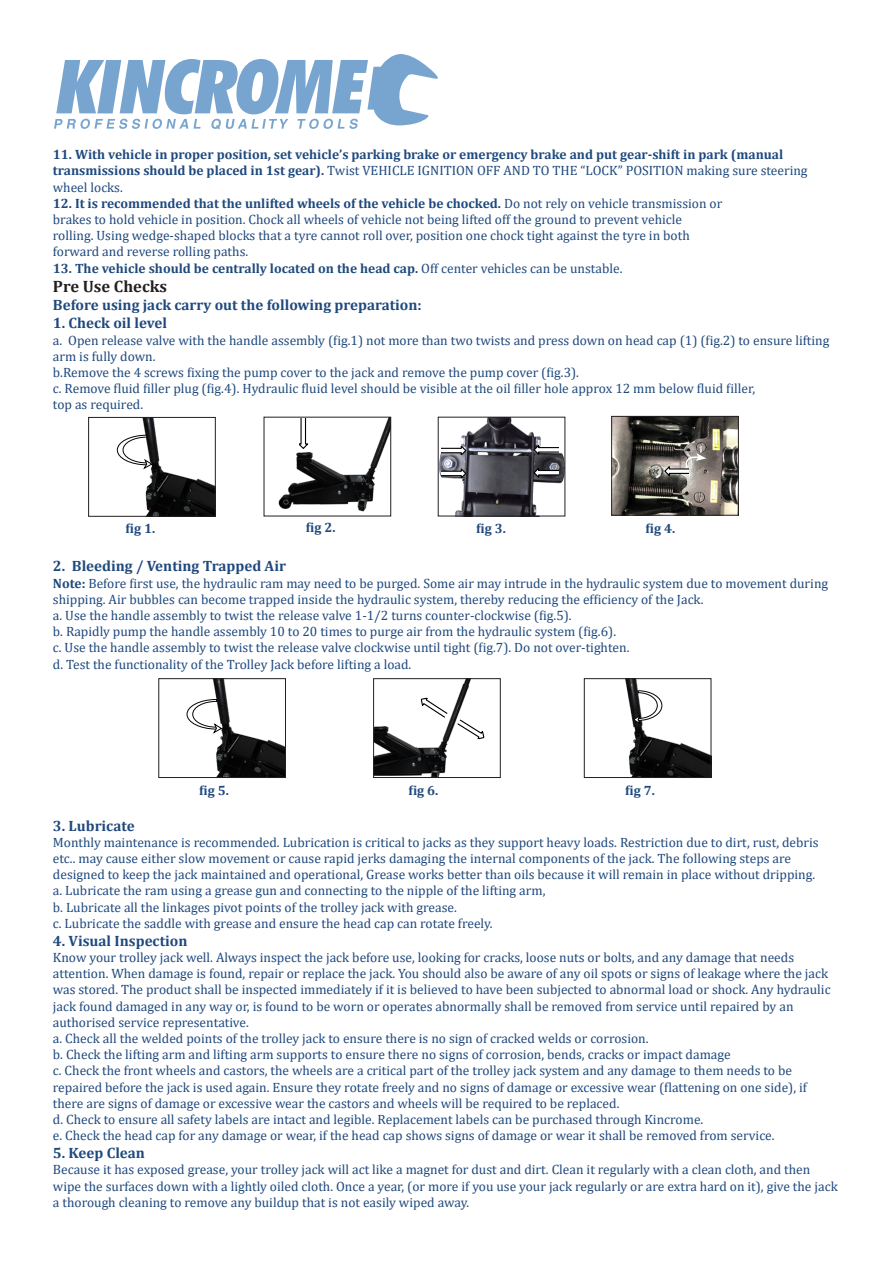
<style>
.page{position:relative;width:893px;height:1263px;background:#fff}
.page>*{position:absolute;margin:0;border:0;box-sizing:border-box;transform-origin:0 0}
.t1{font:700 16.5px "Cambria";color:#231f20}
.t2{font:700 15px "Cambria";color:#1f497d}
.t3{font:13.5px/16.2px "Cambria";color:#1f497d}
.t4{font:700 13.5px/16.2px "Cambria";color:#1f497d}
.s1{font-weight:400}
.s2{font-weight:700}
</style>
<div class="page">
<svg style="left:54px;top:54px;width:384px;height:75px"></svg>
<img style="left:116px;top:419px;width:98px;height:96px">
<div style="left:88px;top:417px;width:128px;height:100px;border:1px solid #231f20"></div>
<img style="left:278px;top:419px;width:111px;height:93px">
<svg style="left:117px;top:434px;width:36px;height:36px"></svg>
<svg style="left:299px;top:419px;width:9px;height:30px"></svg>
<img style="left:440px;top:419px;width:123px;height:95px">
<div style="left:438px;top:417px;width:127px;height:99px;border:1px solid #231f20"></div>
<svg style="left:442px;top:445px;width:24px;height:10px"></svg>
<svg style="left:442px;top:468px;width:24px;height:10px"></svg>
<svg style="left:534px;top:468px;width:24px;height:10px"></svg>
<svg style="left:534px;top:445px;width:24px;height:10px"></svg>
<img style="left:613px;top:418px;width:124px;height:96px">
<div style="left:611px;top:416px;width:128px;height:100px;border:1px solid #231f20"></div>
<svg style="left:664px;top:453px;width:42px;height:24px"></svg>
<img style="left:375px;top:680px;width:96px;height:96px">
<div style="left:373px;top:678px;width:128px;height:100px;border:1px solid #231f20"></div>
<img style="left:625px;top:680px;width:84px;height:96px">
<div style="left:584px;top:678px;width:127px;height:100px;border:1px solid #231f20"></div>
<img style="left:213px;top:680px;width:71px;height:96px">
<div style="left:158px;top:678px;width:128px;height:100px;border:1px solid #231f20"></div>
<svg style="left:457px;top:718px;width:28px;height:23px"></svg>
<svg style="left:418px;top:695px;width:30px;height:25px"></svg>
<svg style="left:632px;top:690px;width:31px;height:36px"></svg>
<svg style="left:186px;top:699px;width:52px;height:38px"></svg>
<p class="t4" style="left:53px;top:146px;width:756px">11. With vehicle in proper position, set vehicle’s parking brake or emergency brake and put gear-shift in park (manual transmissions should be placed in 1st gear). <span class="s1">Twist VEHICLE IGNITION OFF AND TO THE “LOCK” POSITION making sure steering wheel locks.</span></p>
<p class="t4" style="left:53px;top:195px;width:671px">12. It is recommended that the unlifted wheels of the vehicle be chocked. <span class="s1">Do not rely on vehicle transmission or</span></p>
<p class="t3" style="left:53px;top:211px;width:631px">brakes to hold vehicle in position. Chock all wheels of vehicle not being lifted off the ground to prevent vehicle</p>
<p class="t3" style="left:53px;top:227px;width:638px">rolling. Using wedge-shaped blocks that a tyre cannot roll over, position one chock tight against the tyre in both</p>
<p class="t3" style="left:53px;top:244px;width:197px">forward and reverse rolling paths.</p>
<p class="t4" style="left:53px;top:259px;width:571px">13. The vehicle should be centrally located on the head cap. <span class="s1">Off center vehicles can be unstable.</span></p>
<p class="t1" style="left:53px;top:275px;width:116px">Pre Use Checks</p>
<p class="t2" style="left:53px;top:295px;width:370px">Before using jack carry out the following preparation:</p>
<p class="t2" style="left:53px;top:313px;width:116px">1. Check oil level</p>
<p class="t3" style="left:53px;top:332px;width:778px">a. Open release valve with the handle assembly (fig.1) not more than two twists and press down on head cap (1) (fig.2) to ensure lifting arm is fully down.</p>
<p class="t3" style="left:53px;top:364px;width:528px">b.Remove the 4 screws fixing the pump cover to the jack and remove the pump cover (fig.3).</p>
<p class="t3" style="left:53px;top:380px;width:704px">c. Remove fluid filler plug (fig.4). Hydraulic fluid level should be visible at the oil filler hole approx 12 mm below fluid filler, top as required.</p>
<p class="t4" style="left:306px;top:519px;width:31px">fig 2.</p>
<p class="t4" style="left:125px;top:520px;width:31px">fig 1.</p>
<p class="t4" style="left:476px;top:520px;width:31px">fig 3.</p>
<p class="t4" style="left:645px;top:520px;width:31px">fig 4.</p>
<p class="t2" style="left:53px;top:556px;width:235px">2. Bleeding / Venting Trapped Air</p>
<p class="t3" style="left:53px;top:575px;width:777px"><span class="s2">Note:</span> Before first use, the hydraulic ram may need to be purged. Some air may intrude in the hydraulic system due to movement during shipping. Air bubbles can become trapped inside the hydraulic system, thereby reducing the efficiency of the Jack.</p>
<p class="t3" style="left:53px;top:607px;width:520px">a. Use the handle assembly to twist the release valve 1-1/2 turns counter-clockwise (fig.5).</p>
<p class="t3" style="left:53px;top:623px;width:565px">b. Rapidly pump the handle assembly 10 to 20 times to purge air from the hydraulic system (fig.6).</p>
<p class="t3" style="left:53px;top:640px;width:578px">c. Use the handle assembly to twist the release valve clockwise until tight (fig.7). Do not over-tighten.</p>
<p class="t3" style="left:53px;top:656px;width:360px">d. Test the functionality of the Trolley Jack before lifting a load.</p>
<p class="t4" style="left:199px;top:782px;width:31px">fig 5.</p>
<p class="t4" style="left:409px;top:782px;width:31px">fig 6.</p>
<p class="t4" style="left:625px;top:782px;width:31px">fig 7.</p>
<p class="t2" style="left:53px;top:815px;width:83px">3. Lubricate</p>
<p class="t3" style="left:53px;top:834px;width:767px">Monthly maintenance is recommended. Lubrication is critical to jacks as they support heavy loads. Restriction due to dirt, rust, debris etc.. may cause either slow movement or cause rapid jerks damaging the internal components of the jack. The following steps are designed to keep the jack maintained and operational, Grease works better than oils because it will remain in place without dripping.</p>
<p class="t3" style="left:53px;top:883px;width:494px">a. Lubricate the ram using a grease gun and connecting to the nipple of the lifting arm,</p>
<p class="t3" style="left:53px;top:899px;width:405px">b. Lubricate all the linkages pivot points of the trolley jack with grease.</p>
<p class="t3" style="left:53px;top:915px;width:441px">c. Lubricate the saddle with grease and ensure the head cap can rotate freely.</p>
<p class="t2" style="left:53px;top:930px;width:136px">4. Visual Inspection</p>
<p class="t3" style="left:53px;top:949px;width:779px">Know your trolley jack well. Always inspect the jack before use, looking for cracks, loose nuts or bolts, and any damage that needs attention. When damage is found, repair or replace the jack. You should also be aware of any oil spots or signs of leakage where the jack was stored. The product shall be inspected immediately if it is believed to have been subjected to abnormal load or shock. Any hydraulic jack found damaged in any way or, is found to be worn or operates abnormally shall be removed from service until repaired by an authorised service representative.</p>
<p class="t3" style="left:53px;top:1030px;width:597px">a. Check all the welded points of the trolley jack to ensure there is no sign of cracked welds or corrosion.</p>
<p class="t3" style="left:53px;top:1046px;width:679px">b. Check the lifting arm and lifting arm supports to ensure there no signs of corrosion, bends, cracks or impact damage</p>
<p class="t3" style="left:53px;top:1063px;width:756px">c. Check the front wheels and castors, the wheels are a critical part of the trolley jack system and any damage to them needs to be repaired before the jack is used again. Ensure they rotate freely and no signs of damage or excessive wear (flattening on one side), if there are signs of damage or excessive wear the castors and wheels will be required to be replaced.</p>
<p class="t3" style="left:53px;top:1111px;width:652px">d. Check to ensure all safety labels are intact and legible. Replacement labels can be purchased through Kincrome.</p>
<p class="t3" style="left:53px;top:1127px;width:723px">e. Check the head cap for any damage or wear, if the head cap shows signs of damage or wear it shall be removed from service.</p>
<p class="t2" style="left:53px;top:1142px;width:94px">5. Keep Clean</p>
<p class="t3" style="left:53px;top:1162px;width:786px">Because it has exposed grease, your trolley jack will act like a magnet for dust and dirt. Clean it regularly with a clean cloth, and then wipe the surfaces down with a lightly oiled cloth. Once a year, (or more if you use your jack regularly or are extra hard on it), give the jack a thorough cleaning to remove any buildup that is not easily wiped away.</p>
</div>
